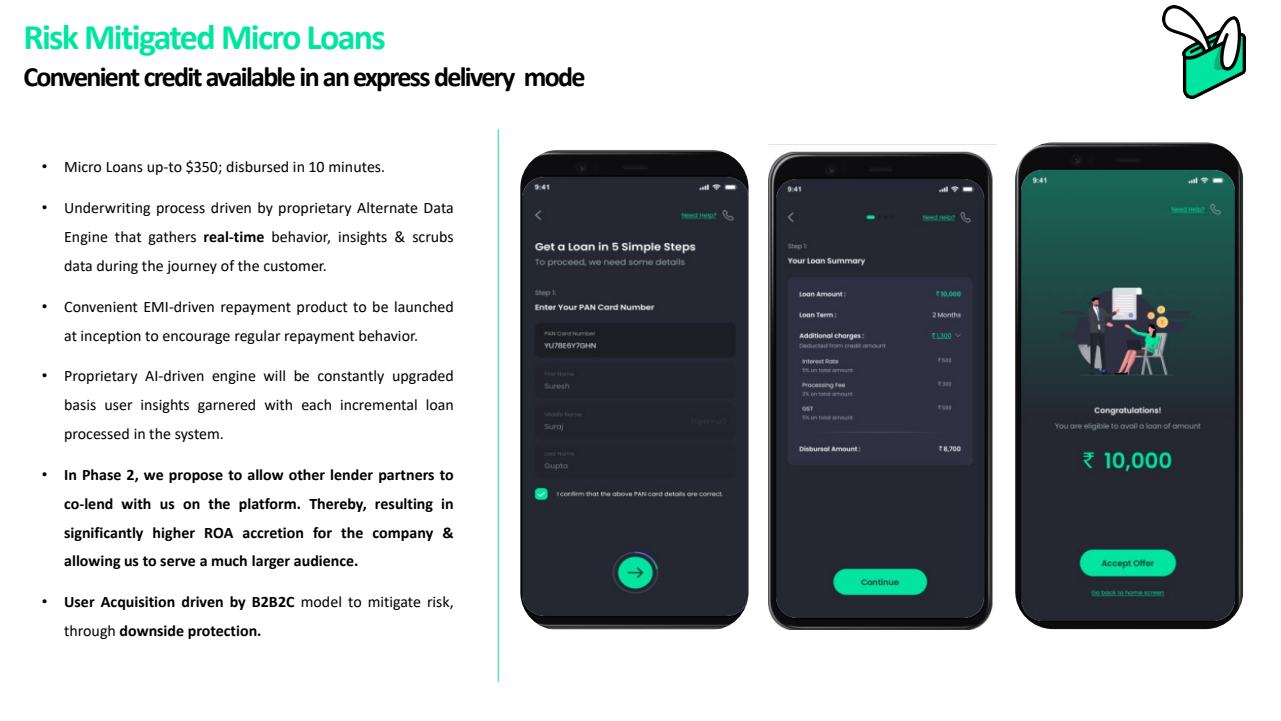
<style>
.page{position:relative;width:1281px;height:721px;background:#fff}
.page>*{position:absolute;margin:0;border:0;box-sizing:border-box;transform-origin:0 0}
.t1{font:700 36px "Calibri";letter-spacing:-.045em;color:#00e6a0}
.t2{font:700 28px "Calibri";letter-spacing:-.06em;color:#000}
.t3{font:16px/28.8px "Calibri";color:#000;text-align:justify}
.t4{font:700 16px/28.8px "Calibri";color:#000;text-align:justify}
.s1{font-family:"Arial"}
.s2{font-weight:700}
.s3{font-family:"Arial";font-weight:400}
.s4{font-weight:400}
</style>
<div class="page">
<hr style="left:498px;top:129px;width:1px;height:552px;background:#07e7a0">
<img style="left:520px;top:150px;width:228px;height:480px">
<img style="left:1015px;top:142px;width:227px;height:487px">
<img style="left:768px;top:144px;width:228px;height:485px">
<img style="left:1162px;top:6px;width:82px;height:93px">
<p class="t1" style="left:23px;top:12px;width:364px">Risk Mitigated Micro Loans</p>
<p class="t2" style="left:23px;top:57px;width:563px">Convenient credit available in an express delivery mode</p>
<p class="t3" style="left:42px;top:152px;width:345px"><span class="s1">•</span> Micro Loans up-to $350; disbursed in 10 minutes.</p>
<p class="t3" style="left:64px;top:193px;width:391px;text-indent:-22px"><span class="s1">•</span> Underwriting process driven by proprietary Alternate Data Engine that gathers <span class="s2">real-time</span> behavior, insights &amp; scrubs data during the journey of the customer.</p>
<p class="t3" style="left:64px;top:291px;width:391px;text-indent:-22px"><span class="s1">•</span> Convenient EMI-driven repayment product to be launched at inception to encourage regular repayment behavior.</p>
<p class="t3" style="left:64px;top:361px;width:391px;text-indent:-22px"><span class="s1">•</span> Proprietary AI-driven engine will be constantly upgraded basis user insights garnered with each incremental loan processed in the system.</p>
<p class="t4" style="left:64px;top:460px;width:391px;text-indent:-22px"><span class="s3">•</span> In Phase 2, we propose to allow other lender partners to co-lend with us on the platform. Thereby, resulting in significantly higher ROA accretion for the company &amp; allowing us to serve a much larger audience.</p>
<p class="t4" style="left:64px;top:587px;width:391px;text-indent:-22px"><span class="s3">•</span> User Acquisition driven by B2B2C <span class="s4">model to mitigate risk, through</span> downside protection.</p>
</div>
